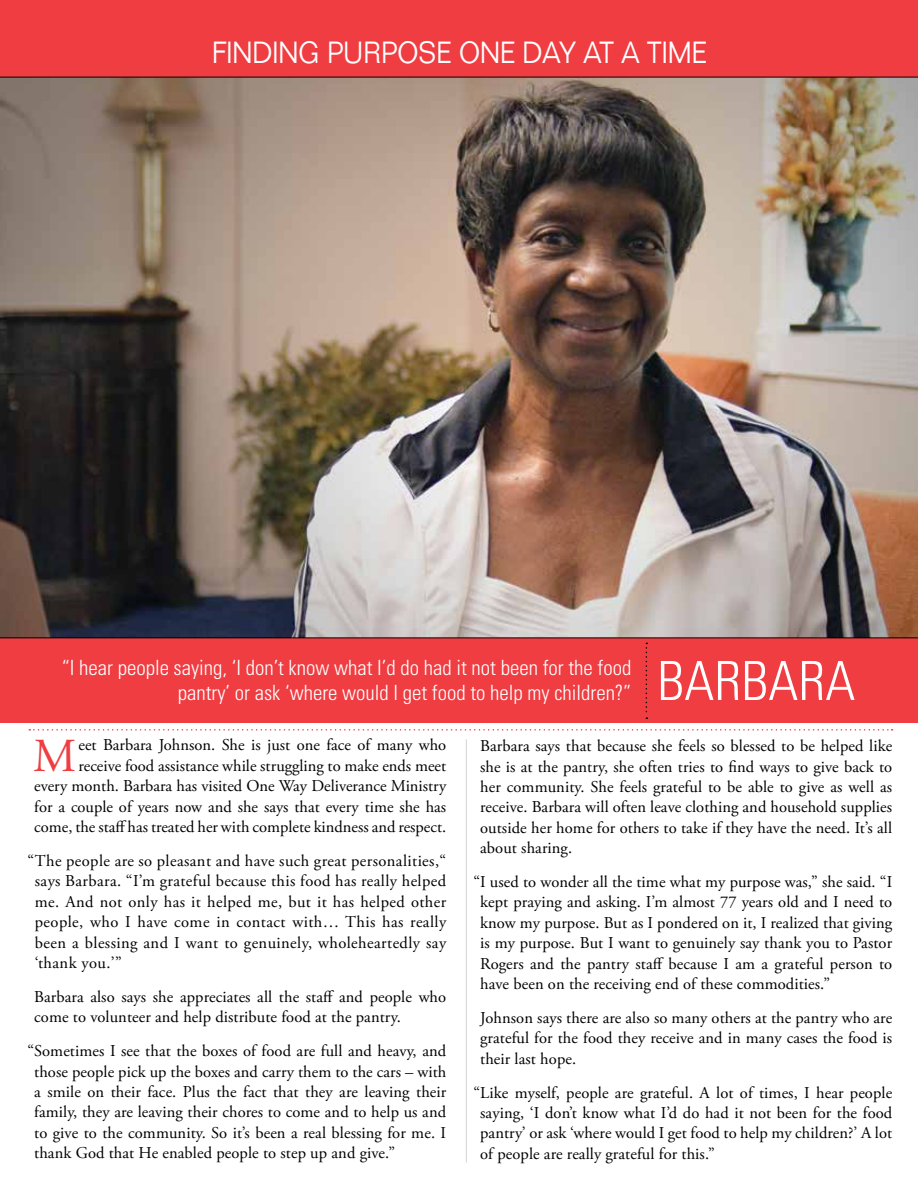
<style>
.page{position:relative;width:918px;height:1188px;background:#fff}
.page>*{position:absolute;margin:0;border:0;box-sizing:border-box;transform-origin:0 0}
.t1{font:300 condensed 54px "Univers LT Std";color:#fff}
.t2{font:47.25px "Adobe Garamond Pro";color:#ef3d42}
.t3{font:300 30px "Folio";color:#fff;scale:.9 1}
.t4{font:300 condensed 21px/25.2px "Univers LT Std";color:#fff;text-align:right}
.t5{font:16.5px/20.4px "Adobe Garamond Pro";letter-spacing:.005em;color:#000;text-align:justify}
</style>
<div class="page">
<div style="left:0;top:0;width:918px;height:111px;background:#ef3d42"></div>
<div style="left:0;top:617px;width:918px;height:106px;background:#ef3d42"></div>
<svg style="left:646px;top:643px;width:1px;height:76px"></svg>
<svg style="left:29px;top:729px;width:864px;height:2px"></svg>
<hr style="left:466px;top:739px;width:1px;height:424px;background:#d1d3d4">
<img style="left:0;top:77px;width:918px;height:561px">
<h3 class="t3" style="left:212px;top:34px;width:551px">FINDING PURPOSE ONE DAY AT A TIME</h3>
<p class="t4" style="left:62px;top:655px;width:571px">“I hear people saying, ‘I don’t know what I’d do had it not been for the food pantry’ or ask ‘where would I get food to help my children?”</p>
<h2 class="t2" style="left:33px;top:728px;width:45px">M</h2>
<h1 class="t1" style="left:657px;top:649px;width:200px">BARBARA</h1>
<p class="t5" style="left:34px;top:736px;width:414px;text-align:right">eet Barbara Johnson. She is just one face of many who receive food assistance while struggling to make ends meet<br>every month. Barbara has visited One Way Deliverance Ministry for a couple of years now and she says that every time she has come, the staff has treated her with complete kindness and respect.</p>
<p class="t5" style="left:35px;top:851px;width:413px;text-indent:-7px">“The people are so pleasant and have such great personalities,“ says Barbara. “I’m grateful because this food has really helped me. And not only has it helped me, but it has helped other people, who I have come in contact with… This has really been a blessing and I want to genuinely, wholeheartedly say ‘thank you.’”</p>
<p class="t5" style="left:34px;top:987px;width:414px">Barbara also says she appreciates all the staff and people who come to volunteer and help distribute food at the pantry.</p>
<p class="t5" style="left:34px;top:1041px;width:414px;text-indent:-7px">“Sometimes I see that the boxes of food are full and heavy, and those people pick up the boxes and carry them to the cars – with a smile on their face. Plus the fact that they are leaving their family, they are leaving their chores to come and to help us and to give to the community. So it’s been a real blessing for me. I thank God that He enabled people to step up and give.”</p>
<p class="t5" style="left:480px;top:736px;width:414px">Barbara says that because she feels so blessed to be helped like she is at the pantry, she often tries to find ways to give back to her community. She feels grateful to be able to give as well as receive. Barbara will often leave clothing and household supplies outside her home for others to take if they have the need. It’s all about sharing.</p>
<p class="t5" style="left:480px;top:872px;width:414px;text-indent:-7px">“I used to wonder all the time what my purpose was,” she said. “I kept praying and asking. I’m almost 77 years old and I need to know my purpose. But as I pondered on it, I realized that giving is my purpose. But I want to genuinely say thank you to Pastor Rogers and the pantry staff because I am a grateful person to have been on the receiving end of these commodities.”</p>
<p class="t5" style="left:480px;top:1008px;width:414px">Johnson says there are also so many others at the pantry who are grateful for the food they receive and in many cases the food is their last hope.</p>
<p class="t5" style="left:480px;top:1083px;width:414px;text-indent:-7px">“Like myself, people are grateful. A lot of times, I hear people saying, ‘I don’t know what I’d do had it not been for the food pantry’ or ask ‘where would I get food to help my children?’ A lot of people are really grateful for this.”</p>
</div>
